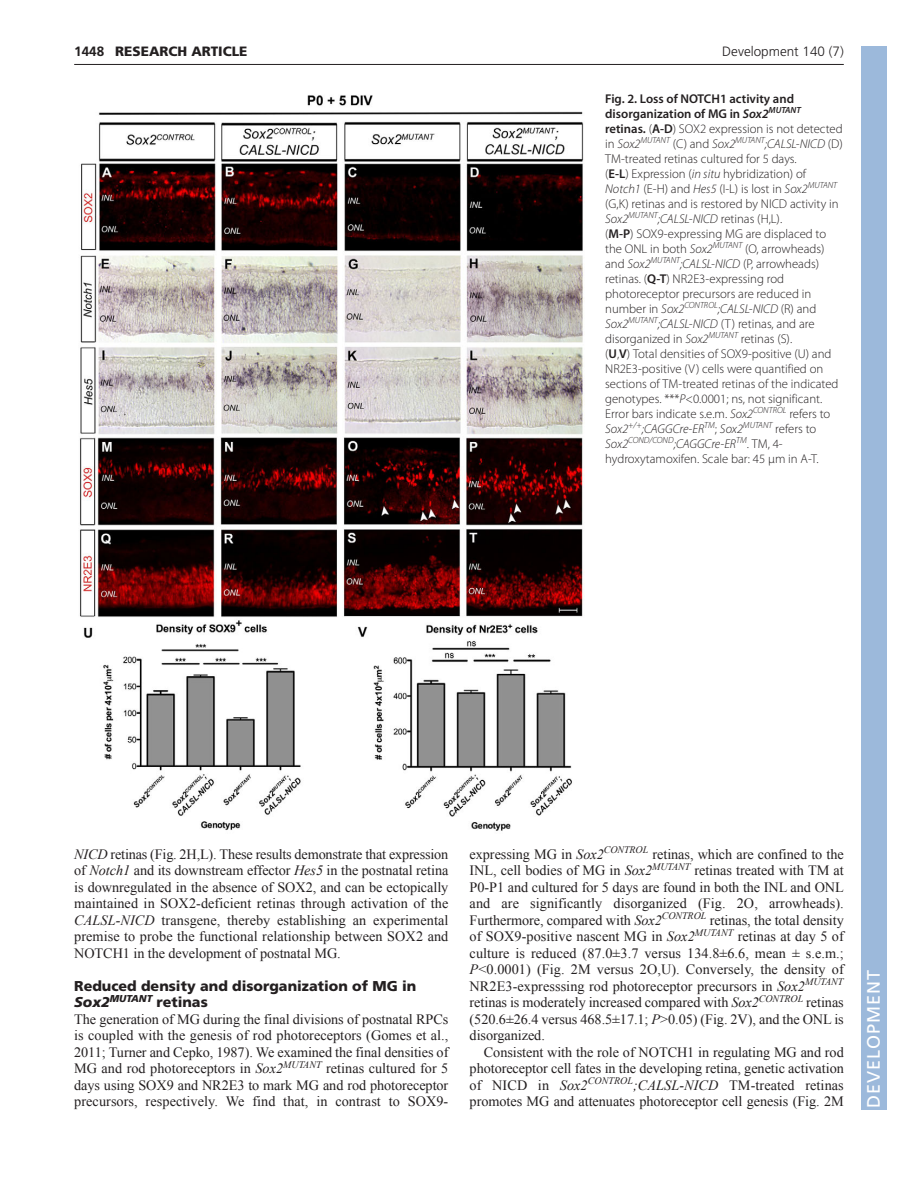
<style>
.page{position:relative;width:918px;height:1188px;background:#fff}
.page>*{position:absolute;margin:0;border:0;box-sizing:border-box;transform-origin:0 0}
.t1{font:18px "Frutiger LT Std";letter-spacing:.055em;color:#fff}
.t2{font:14.25px/16.5px "Times New Roman";letter-spacing:-.005em;color:#231f20;text-align:justify}
.t3{font:900 14.25px/16.5px "Frutiger LT Std";color:#231f20}
.t4{font:300 13.5px "Frutiger";color:#231f20}
.t5{font:900 13.5px "Frutiger LT Std";color:#231f20}
.t6{font:700 13.5px "Frutiger LT Std";color:#231f20}
.t7{font:300 12.75px/15px "Myriad Pro";color:#231f20}
.s1{font-weight:600}
.s2{font-weight:600;font-style:italic}
.s3{font-style:italic}
</style>
<div class="page">
<hr style="left:74px;top:64px;width:770px;height:1px;background:#231f20">
<img style="left:79px;top:95px;width:506px;height:736px">
<div style="left:861px;top:46px;width:25px;height:1064px;background:#9cb9db"></div>
<p class="t6" style="left:74px;top:46px;width:32px">1448</p>
<p class="t5" style="left:115px;top:45px;width:134px">RESEARCH ARTICLE</p>
<p class="t4" style="left:722px;top:46px;width:123px">Development 140 (7)</p>
<p class="t7" style="left:605px;top:92px;width:239px"><span class="s1">Fig. 2. Loss of NOTCH1 activity and disorganization of MG in</span> <span class="s2">Sox2</span><sup>MUTANT </sup><span class="s1">retinas.</span> (<span class="s1">A-D</span>) SOX2 expression is not detected in <span class="s3">Sox2</span><sup>MUTANT</sup> (C) and <span class="s3">Sox2</span><sup>MUTANT</sup><span class="s3">;CALSL-NICD</span> (D)<br>TM-treated retinas cultured for 5 days.<br>(<span class="s1">E-L</span>) Expression (<span class="s3">in situ</span> hybridization) of <span class="s3">Notch1</span> (E-H) and <span class="s3">Hes5</span> (I-L) is lost in <span class="s3">Sox2</span><sup>MUTANT </sup>(G,K) retinas and is restored by NICD activity in <span class="s3">Sox2</span><sup>MUTANT</sup><span class="s3">;CALSL-NICD</span> retinas (H,L).<br>(<span class="s1">M-P</span>) SOX9-expressing MG are displaced to the ONL in both <span class="s3">Sox2</span><sup>MUTANT</sup> (O, arrowheads) and <span class="s3">Sox2</span><sup>MUTANT</sup><span class="s3">;CALSL-NICD</span> (P, arrowheads) retinas. (<span class="s1">Q-T</span>) NR2E3-expressing rod photoreceptor precursors are reduced in number in <span class="s3">Sox2</span><sup>CONTROL</sup><span class="s3">;CALSL-NICD</span> (R) and <span class="s3">Sox2</span><sup>MUTANT</sup><span class="s3">;CALSL-NICD</span> (T) retinas, and are disorganized in <span class="s3">Sox2</span><sup>MUTANT</sup> retinas (S).<br>(<span class="s1">U</span>,<span class="s1">V</span>) Total densities of SOX9-positive (U) and NR2E3-positive (V) cells were quantified on sections of TM-treated retinas of the indicated genotypes. ***<span class="s3">P</span>&lt;0.0001; ns, not significant.<br>Error bars indicate s.e.m. <span class="s3">Sox2</span><sup>CONTROL</sup> refers to <span class="s3">Sox2</span><sup>+/+</sup><span class="s3">;CAGGCre-ER</span><sup>TM</sup>; <span class="s3">Sox2</span><sup>MUTANT</sup> refers to <span class="s3">Sox2</span><sup>COND/COND</sup><span class="s3">;CAGGCre-ER</span><sup>TM</sup>. TM, 4- hydroxytamoxifen. Scale bar: 45 μm in A-T.</p>
<p class="t2" style="left:74px;top:846px;width:376px"><span class="s3">NICD</span> retinas (Fig. 2H,L). These results demonstrate that expression of <span class="s3">Notch1</span> and its downstream effector <span class="s3">Hes5</span> in the postnatal retina is downregulated in the absence of SOX2, and can be ectopically maintained in SOX2-deficient retinas through activation of the <span class="s3">CALSL-NICD</span> transgene, thereby establishing an experimental premise to probe the functional relationship between SOX2 and NOTCH1 in the development of postnatal MG.</p>
<p class="t3" style="left:74px;top:978px;width:344px">Reduced density and disorganization of MG in<br><span class="s3">Sox2</span><sup>MUTANT</sup> retinas</p>
<p class="t2" style="left:74px;top:1011px;width:376px">The generation of MG during the final divisions of postnatal RPCs is coupled with the genesis of rod photoreceptors (Gomes et al., 2011; Turner and Cepko, 1987). We examined the final densities of MG and rod photoreceptors in <span class="s3">Sox2</span><sup>MUTANT</sup> retinas cultured for 5 days using SOX9 and NR2E3 to mark MG and rod photoreceptor precursors, respectively. We find that, in contrast to SOX9-</p>
<p class="t2" style="left:470px;top:846px;width:376px">expressing MG in <span class="s3">Sox2</span><sup>CONTROL</sup> retinas, which are confined to the INL, cell bodies of MG in <span class="s3">Sox2</span><sup>MUTANT</sup> retinas treated with TM at P0-P1 and cultured for 5 days are found in both the INL and ONL and are significantly disorganized (Fig. 2O, arrowheads).<br>Furthermore, compared with <span class="s3">Sox2</span><sup>CONTROL</sup> retinas, the total density of SOX9-positive nascent MG in <span class="s3">Sox2</span><sup>MUTANT</sup> retinas at day 5 of culture is reduced (87.0±3.7 versus 134.8±6.6, mean ± s.e.m.; <span class="s3">P</span>&lt;0.0001) (Fig. 2M versus 2O,U). Conversely, the density of NR2E3-expresssing rod photoreceptor precursors in <span class="s3">Sox2</span><sup>MUTANT </sup>retinas is moderately increased compared with <span class="s3">Sox2</span><sup>CONTROL</sup> retinas (520.6±26.4 versus 468.5±17.1; <span class="s3">P</span>&gt;0.05) (Fig. 2V), and the ONL is disorganized.</p>
<p class="t2" style="left:470px;top:1044px;width:376px;text-indent:14px">Consistent with the role of NOTCH1 in regulating MG and rod photoreceptor cell fates in the developing retina, genetic activation of NICD in <span class="s3">Sox2</span><sup>CONTROL</sup><span class="s3">;CALSL-NICD</span> TM-treated retinas promotes MG and attenuates photoreceptor cell genesis (Fig. 2M</p>
<p class="t1" style="left:863px;top:1108px;width:140px;rotate:-90deg">DEVELOPMENT</p>
</div>
